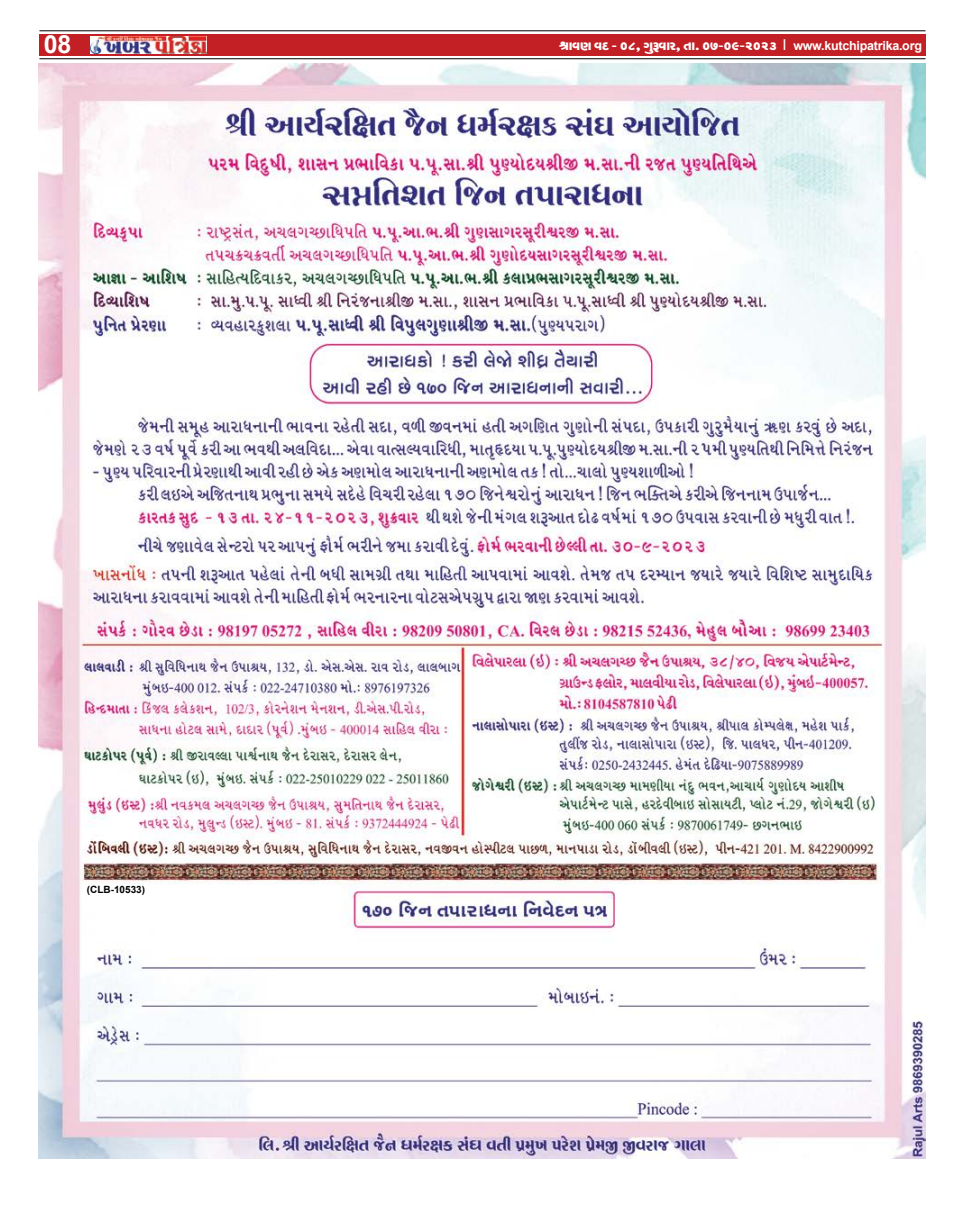
<style>
.page{position:relative;width:964px;height:1205px;background:#fff}
.page>*{position:absolute;margin:0;border:0;box-sizing:border-box;transform-origin:0 0}
.t1{font:700 25px "Arial";color:#fff}
.t2{font:15px "SHREE GUJ7";letter-spacing:-.02em;color:#fff}
.t3{font:700 10px "Arial";color:#000}
.s1{font-family:"Arial"}
.s2{font-family:"Arial";font-weight:700;font-size:12.5px}
</style>
<div class="page">
<div style="left:39px;top:34px;width:887px;height:21px;background:#c22025"></div>
<hr style="left:39px;top:58px;width:886px;height:1px;background:#000">
<hr style="left:39px;top:30px;width:886px;height:1px;background:#000">
<img style="left:90px;top:36px;width:116px;height:17px">
<img style="left:39px;top:64px;width:886px;height:1095px">
<h1 class="t1" style="left:44px;top:27px;width:29px">08</h1>
<p class="t2" style="left:559px;top:38px;width:364px">îphZ hv$ - 08, Nyê$hpf, sp. 07-09-2023 <span class="s1">I</span> <span class="s2">www.kutchipatrika.org</span></p>
<p class="t3" style="left:87px;top:882px;width:60px">(CLB-10533)</p>
</div>
